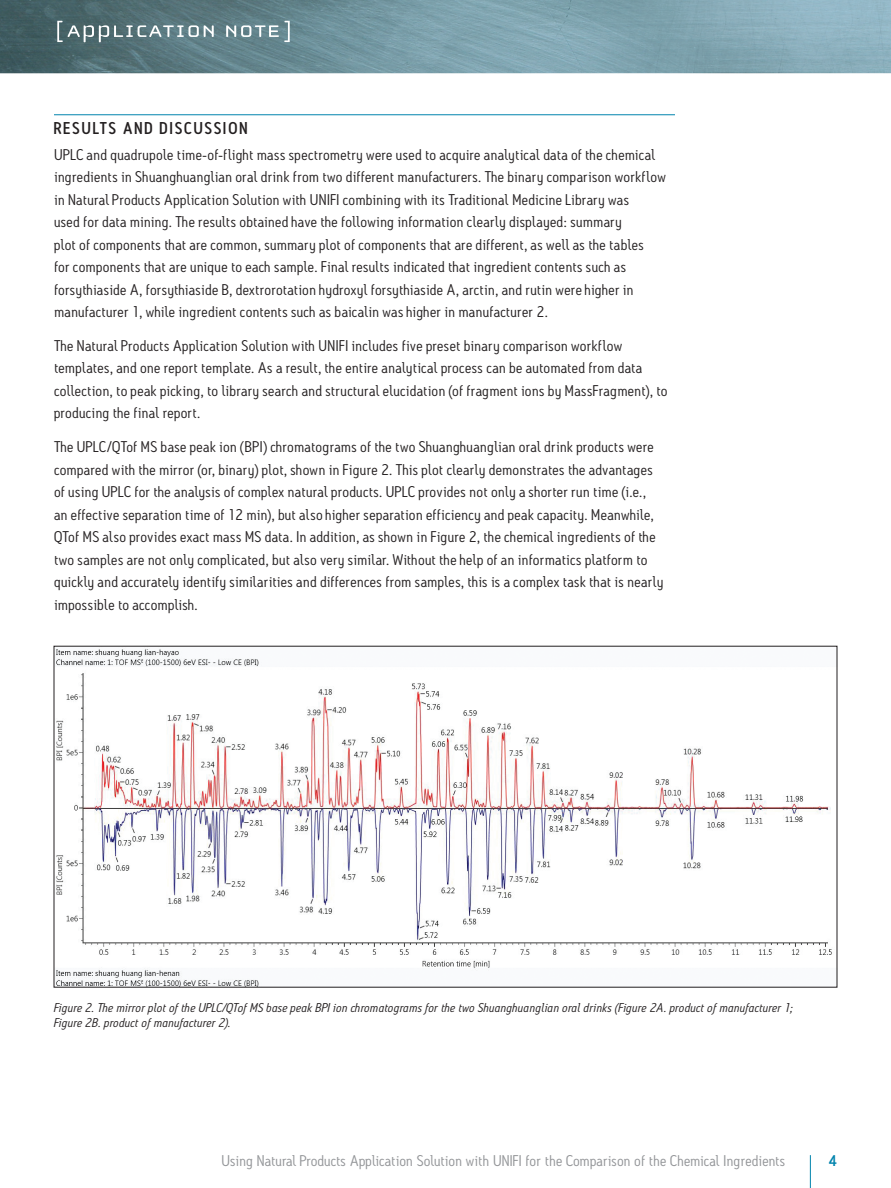
<style>
.page{position:relative;width:891px;height:1188px;background:#fff}
.page>*{position:absolute;margin:0;border:0;box-sizing:border-box;transform-origin:0 0}
.t1{font:500 16.5px "Antitled OT";letter-spacing:.115em;color:#231f20}
.t2{font:15px/22.5px "Antitled OT";letter-spacing:.02em;color:#231f20;scale:1.05 1}
.t3{font:15px "Antitled OT";letter-spacing:.01em;color:#939598;scale:1.05 1}
.t4{font:500 15px "Antitled OT";color:#0083ad;scale:1.05 1}
.t5{font:italic 12.3px/15.8px "Antitled OT";letter-spacing:.025em;color:#231f20;scale:1.05 1}
</style>
<div class="page">
<hr style="left:810px;top:1155px;width:1px;height:33px;background:#0083ad">
<img style="left:0;top:0;width:891px;height:73px">
<svg style="left:57px;top:21px;width:157px;height:21px;background:#738b8f"></svg>
<svg style="left:226px;top:21px;width:64px;height:21px"></svg>
<hr style="left:54px;top:114px;width:621px;height:1px;background:#0083ad">
<img style="left:56px;top:648px;width:776px;height:338px">
<p class="t1" style="left:54px;top:118px;width:195px">RESULTS AND DISCUSSION</p>
<p class="t2" style="left:54px;top:143px;width:584px">UPLC and quadrupole time-of-flight mass spectrometry were used to acquire analytical data of the chemical ingredients in Shuanghuanglian oral drink from two different manufacturers. The binary comparison workflow in Natural Products Application Solution with UNIFI combining with its Traditional Medicine Library was<br>used for data mining. The results obtained have the following information clearly displayed: summary<br>plot of components that are common, summary plot of components that are different, as well as the tables<br>for components that are unique to each sample. Final results indicated that ingredient contents such as forsythiaside A, forsythiaside B, dextrorotation hydroxyl forsythiaside A, arctin, and rutin were higher in manufacturer 1, while ingredient contents such as baicalin was higher in manufacturer 2.</p>
<p class="t2" style="left:54px;top:334px;width:586px">The Natural Products Application Solution with UNIFI includes five preset binary comparison workflow templates, and one report template. As a result, the entire analytical process can be automated from data collection, to peak picking, to library search and structural elucidation (of fragment ions by MassFragment), to producing the final report.</p>
<p class="t2" style="left:54px;top:435px;width:582px">The UPLC/QTof MS base peak ion (BPI) chromatograms of the two Shuanghuanglian oral drink products were compared with the mirror (or, binary) plot, shown in Figure 2. This plot clearly demonstrates the advantages of using UPLC for the analysis of complex natural products. UPLC provides not only a shorter run time (i.e.,<br>an effective separation time of 12 min), but also higher separation efficiency and peak capacity. Meanwhile, QTof MS also provides exact mass MS data. In addition, as shown in Figure 2, the chemical ingredients of the two samples are not only complicated, but also very similar. Without the help of an informatics platform to quickly and accurately identify similarities and differences from samples, this is a complex task that is nearly impossible to accomplish.</p>
<p class="t5" style="left:54px;top:999px;width:705px">Figure 2. The mirror plot of the UPLC/QTof MS base peak BPI ion chromatograms for the two Shuanghuanglian oral drinks (Figure 2A. product of manufacturer 1;<br>Figure 2B. product of manufacturer 2).</p>
<p class="t3" style="left:222px;top:1151px;width:538px">Using Natural Products Application Solution with UNIFI for the Comparison of the Chemical Ingredients</p>
<p class="t4" style="left:829px;top:1151px;width:10px">4</p>
</div>
